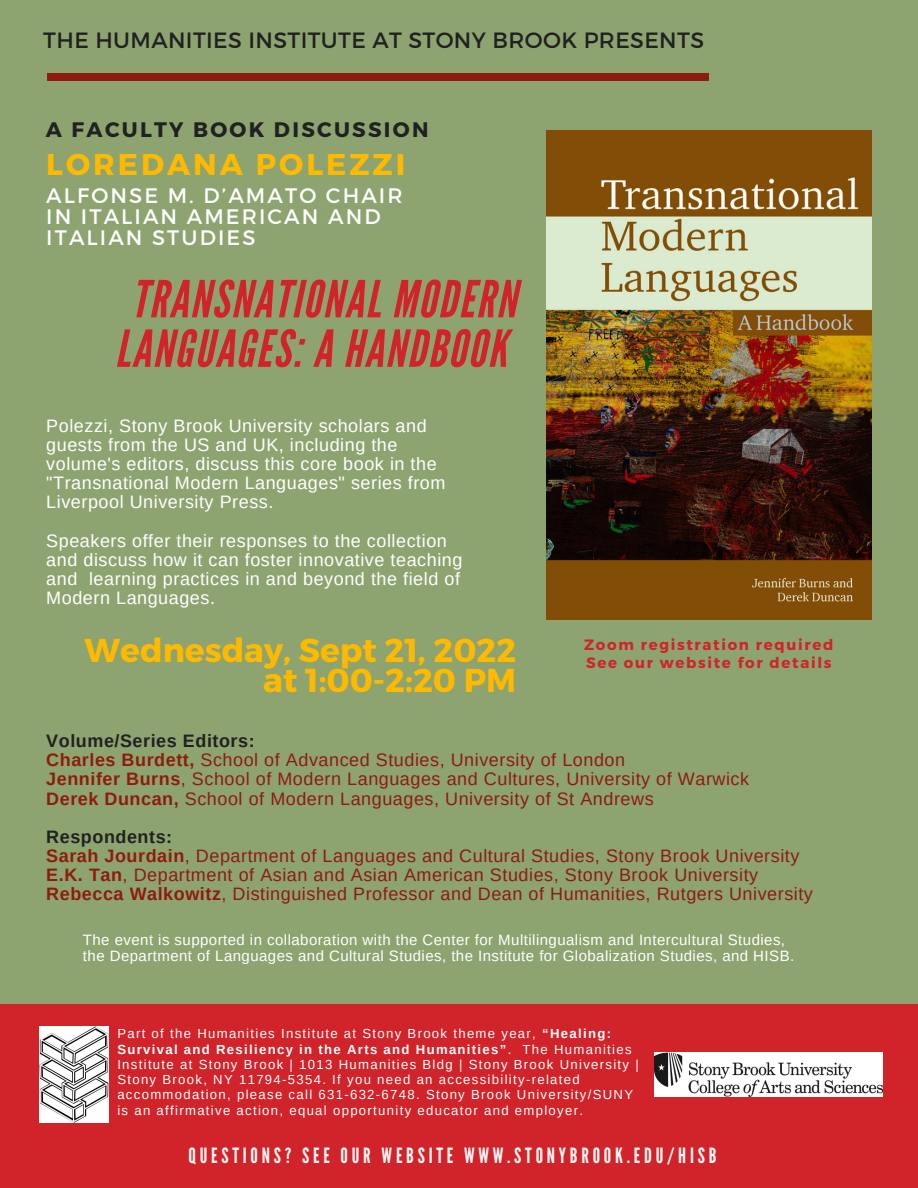
<style>
.page{position:relative;width:918px;height:1188px;background:#8da470}
.page>*{position:absolute;margin:0;border:0;box-sizing:border-box;transform-origin:0 0}
.t1{font:italic 51px/49.5px "League Gothic";letter-spacing:.035em;color:#d1232a;text-align:center}
.t2{font:700 33px "Montserrat";color:#ffba00}
.t3{font:700 30px "Montserrat";letter-spacing:.1em;color:#ffba00}
.t4{font:22.05px "Montserrat";letter-spacing:.02em;color:#212121}
.t5{font:21px/21.3px "Montserrat";letter-spacing:.1em;color:#fff}
.t6{font:21px "League Gothic";letter-spacing:.18em;color:#fff8f8}
.t7{font:700 21px "Montserrat";letter-spacing:.11em;color:#212121}
.t8{font:18px/19.2px "Arimo";letter-spacing:.03em;color:#8d1c0f}
.t9{font:18px/19.2px "Arimo";letter-spacing:.03em;color:#fff}
.t10{font:15px/15.8px "Arimo";letter-spacing:.03em;color:#fff}
.t11{font:700 15px "Montserrat";letter-spacing:.11em;color:#d1232a}
.t12{font:13.2px/15.3px "Arimo";letter-spacing:.1em;color:#fff}
.s1{font-weight:700;color:#212121}
.s2{font-weight:700}
</style>
<div class="page">
<img style="left:546px;top:131px;width:325px;height:489px">
<div style="left:0;top:1004px;width:918px;height:184px;background:#d1232a"></div>
<img style="left:654px;top:1053px;width:229px;height:44px">
<img style="left:39px;top:1026px;width:69px;height:97px">
<div style="left:47px;top:73px;width:662px;height:8px;background:#8d1c0f"></div>
<p class="t4" style="left:43px;top:26px;width:662px">THE HUMANITIES INSTITUTE AT STONY BROOK PRESENTS</p>
<p class="t7" style="left:46px;top:116px;width:384px">A FACULTY BOOK DISCUSSION</p>
<h3 class="t3" style="left:46px;top:144px;width:361px">LOREDANA POLEZZI</h3>
<p class="t5" style="left:46px;top:183px;width:358px">ALFONSE M. D’AMATO CHAIR<br>IN ITALIAN AMERICAN AND<br>ITALIAN STUDIES</p>
<h1 class="t1" style="left:115px;top:276px;width:403px">TRANSNATIONAL MODERN<br>LANGUAGES: A HANDBOOK</h1>
<p class="t9" style="left:46px;top:416px;width:401px">Polezzi, Stony Brook University scholars and guests from the US and UK, including the volume's editors, discuss this core book in the "Transnational Modern Languages" series from Liverpool University Press.</p>
<p class="t9" style="left:46px;top:531px;width:418px">Speakers offer their responses to the collection and discuss how it can foster innovative teaching and learning practices in and beyond the field of Modern Languages.</p>
<h2 class="t2" style="left:85px;top:628px;width:433px">Wednesday, Sept 21, 2022</h2>
<h2 class="t2" style="left:263px;top:659px;width:254px">at 1:00-2:20 PM</h2>
<p class="t11" style="left:584px;top:635px;width:251px">Zoom registration required</p>
<p class="t11" style="left:586px;top:653px;width:247px">See our website for details</p>
<p class="t8" style="left:46px;top:731px;width:704px"><span class="s1">Volume/Series Editors:<br></span><span class="s2">Charles Burdett,</span> School of Advanced Studies, University of London<br><span class="s2">Jennifer Burns</span>, School of Modern Languages and Cultures, University of Warwick <span class="s2">Derek Duncan,</span> School of Modern Languages, University of St Andrews</p>
<p class="t8" style="left:46px;top:827px;width:768px"><span class="s1">Respondents:<br></span><span class="s2">Sarah Jourdain</span>, Department of Languages and Cultural Studies, Stony Brook University <span class="s2">E.K. Tan</span>, Department of Asian and Asian American Studies, Stony Brook University <span class="s2">Rebecca Walkowitz</span>, Distinguished Professor and Dean of Humanities, Rutgers University</p>
<p class="t10" style="left:83px;top:932px;width:713px">The event is supported in collaboration with the Center for Multilingualism and Intercultural Studies, the Department of Languages and Cultural Studies, the Institute for Globalization Studies, and HISB.</p>
<p class="t12" style="left:117px;top:1026px;width:523px">Part of the Humanities Institute at Stony Brook theme year, <span class="s2">“Healing:<br>Survival and Resiliency in the Arts and Humanities”</span>. The Humanities Institute at Stony Brook | 1013 Humanities Bldg | Stony Brook University | Stony Brook, NY 11794-5354. If you need an accessibility-related accommodation, please call 631-632-6748. Stony Brook University/SUNY is an affirmative action, equal opportunity educator and employer.</p>
<p class="t6" style="left:188px;top:1143px;width:529px">QUESTIONS? SEE OUR WEBSITE WWW.STONYBROOK.EDU/HISB</p>
</div>
